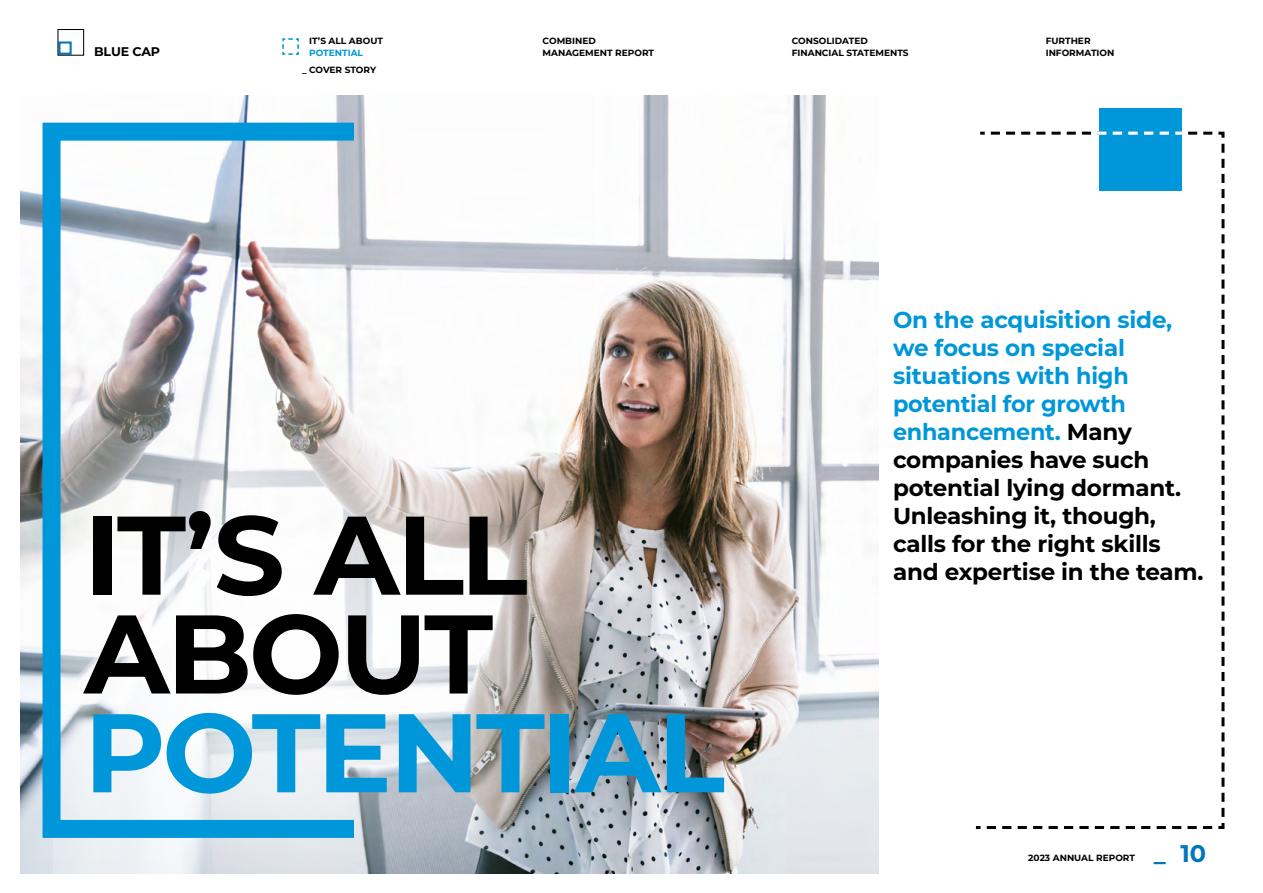
<style>
.page{position:relative;width:1263px;height:893px;background:#fff}
.page>*{position:absolute;margin:0;border:0;box-sizing:border-box;transform-origin:0 0}
.t1{font:700 111.6px/98.9px "Montserrat";letter-spacing:-.03em;color:#000}
.t2{font:700 111.6px "Montserrat";letter-spacing:-.03em;color:#0097da}
.t3{font:700 24px "Montserrat";color:#0077bd}
.t4{font:700 23.1px/27.9px "Montserrat";letter-spacing:-.01em;color:#000}
.t5{font:700 12.6px "Montserrat";letter-spacing:-.01em;color:#000}
.t6{font:700 9px/12px "Montserrat";color:#000}
.t7{font:700 9px "Montserrat";color:#0097da}
.s1{color:#0097da}
</style>
<div class="page">
<svg style="left:282px;top:38px;width:17px;height:17px"></svg>
<img style="left:20px;top:96px;width:858px;height:777px">
<svg style="left:975px;top:131px;width:250px;height:698px"></svg>
<img style="left:53px;top:242px;width:589px;height:632px">
<div style="left:43px;top:123px;width:320px;height:715px;border:18px solid #0097da"></div>
<div style="left:1099px;top:108px;width:83px;height:83px;background:#0097da"></div>
<svg style="left:991px;top:132px;width:224px;height:3px"></svg>
<div style="left:58px;top:41px;width:14px;height:14px;border:2px solid #0077bd"></div>
<div style="left:57px;top:29px;width:27px;height:27px;border:1px solid #000"></div>
<p class="t5" style="left:94px;top:43px;width:67px">BLUE CAP</p>
<p class="t6" style="left:309px;top:34px;width:75px">IT’S ALL ABOUT</p>
<p class="t7" style="left:309px;top:47px;width:55px">POTENTIAL</p>
<p class="t6" style="left:302px;top:64px;width:76px">_ COVER STORY</p>
<p class="t6" style="left:543px;top:34px;width:113px">COMBINED<br>MANAGEMENT REPORT</p>
<p class="t6" style="left:1046px;top:34px;width:70px">FURTHER<br>INFORMATION</p>
<p class="t6" style="left:792px;top:34px;width:118px">CONSOLIDATED<br>FINANCIAL STATEMENTS</p>
<h1 class="t1" style="left:84px;top:503px;width:445px">IT’S ALL<br>ABOUT</h1>
<h1 class="t2" style="left:84px;top:678px;width:642px">POTENTIAL</h1>
<p class="t4" style="left:893px;top:306px;width:312px"><span class="s1">On the acquisition side, we focus on special situations with high potential for growth enhancement.</span> Many companies have such potential lying dormant.<br>Unleashing it, though, calls for the right skills and expertise in the team.</p>
<p class="t6" style="left:1028px;top:852px;width:108px">2023 ANNUAL REPORT</p>
<p class="t3" style="left:1154px;top:837px;width:54px">_ 10</p>
</div>
